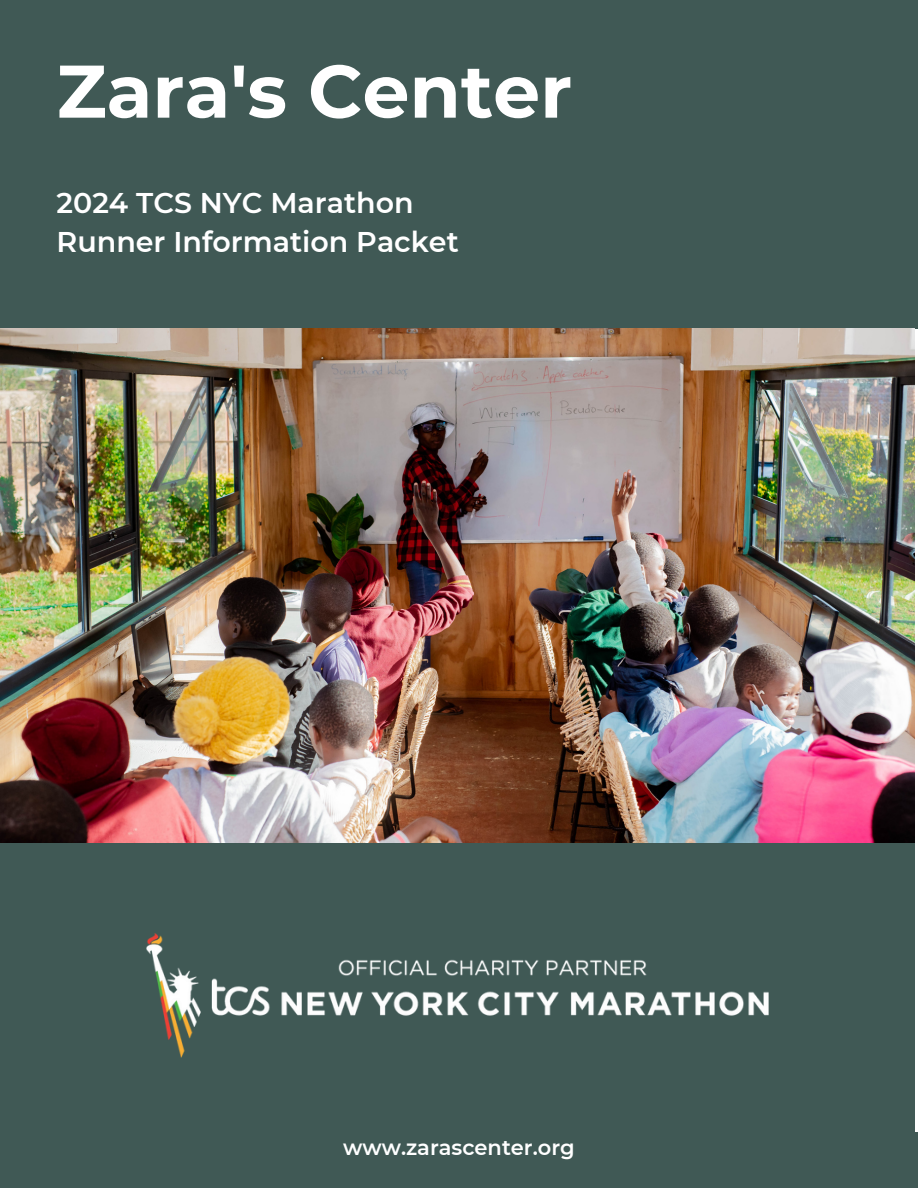
<style>
.page{position:relative;width:918px;height:1188px;background:#fff}
.page>*{position:absolute;margin:0;border:0;box-sizing:border-box;transform-origin:0 0}
.t1{font:700 74.4px "Montserrat";color:#fff}
.t2{font:600 28.5px/39.3px "Montserrat";color:#fff}
.t3{font:600 21px "Montserrat";color:#fff}
</style>
<div class="page">
<div style="left:0;top:0;width:918px;height:328px;background:#405955"></div>
<div style="left:0;top:1133px;width:918px;height:55px;background:#405955"></div>
<div style="left:0;top:843px;width:915px;height:305px;background:#405955"></div>
<img style="left:146px;top:933px;width:623px;height:124px">
<img style="left:0;top:328px;width:915px;height:514px">
<p class="t1" style="left:57px;top:46px;width:517px">Zara's Center</p>
<p class="t2" style="left:57px;top:183px;width:404px">2024 TCS NYC Marathon<br>Runner Information Packet</p>
<p class="t3" style="left:343px;top:1134px;width:233px">www.zarascenter.org</p>
</div>
